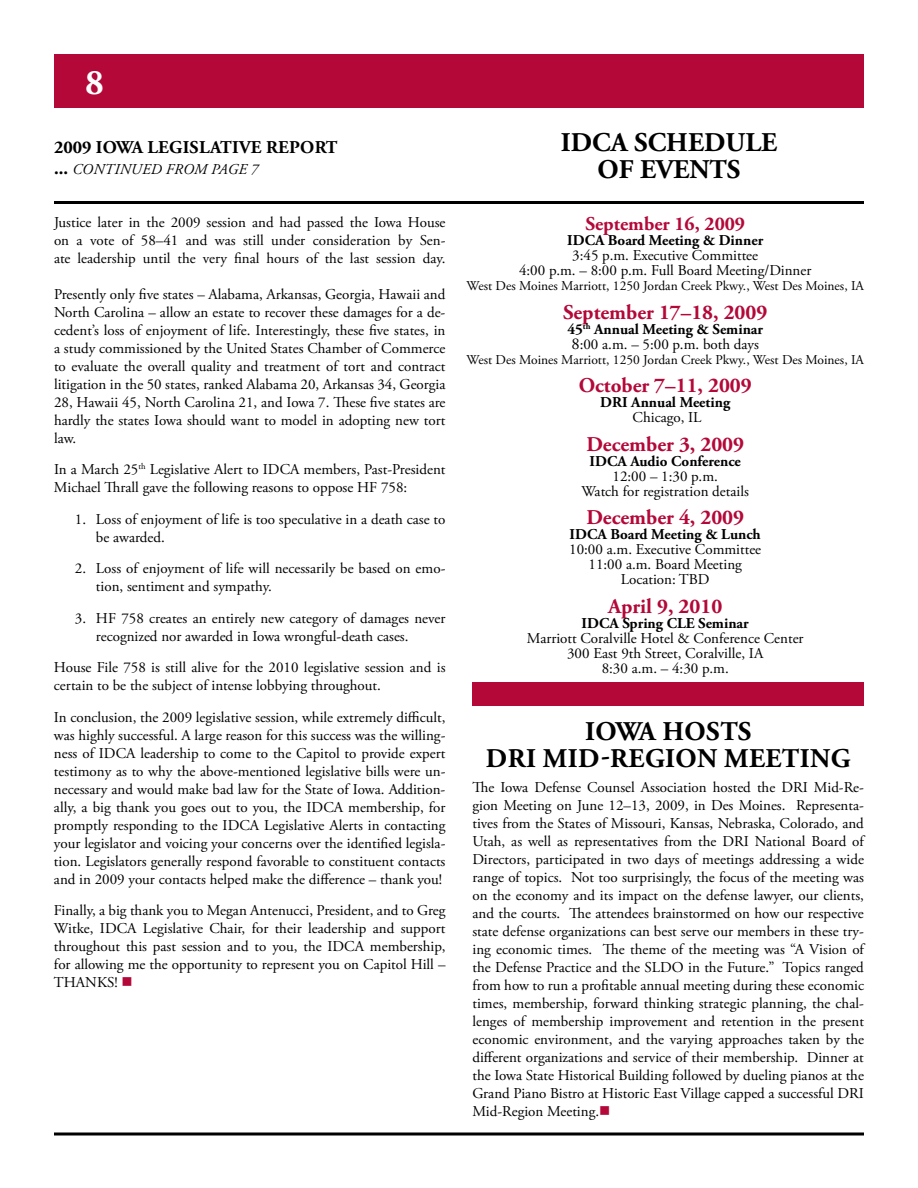
<style>
.page{position:relative;width:918px;height:1188px;background:#fff}
.page>*{position:absolute;margin:0;border:0;box-sizing:border-box;transform-origin:0 0}
.t1{font:700 36px "Adobe Garamond Pro";color:#fff}
.t2{font:700 27px/27px "Adobe Garamond Pro";letter-spacing:.01em;color:#000;text-align:center}
.t3{font:700 21px "Adobe Garamond Pro";color:#b30838}
.t4{font:700 19.5px "Adobe Garamond Pro";color:#b30838}
.t5{font:700 18px "Adobe Garamond Pro";letter-spacing:.015em;color:#000}
.t6{font:15px/18px "Adobe Garamond Pro";color:#000}
.t7{font:700 15px "Adobe Garamond Pro";color:#000}
.t8{font:italic 15px "Adobe Garamond Pro";letter-spacing:.015em;color:#000}
.t9{font:13.5px "Adobe Garamond Pro";color:#000}
.s1{font-weight:700;font-style:normal;font-size:18px}
.s2{color:#b30838}
.s3{font-weight:700}
.s4{font-size:16.5px}
</style>
<div class="page">
<div style="left:54px;top:54px;width:810px;height:54px;background:#b30838"></div>
<hr style="left:54px;top:201px;width:810px;height:3px;background:#000">
<svg style="left:54px;top:1132px;width:810px;height:4px;background:#3f3f3f"></svg>
<div style="left:472px;top:682px;width:392px;height:24px;background:#b30838"></div>
<h1 class="t1" style="left:85px;top:61px;width:20px">8</h1>
<p class="t5" style="left:54px;top:137px;width:131px">2009 Iowa Legislati</p>
<p class="t5" style="left:239px;top:137px;width:83px">ve Rep ort</p>
<p class="t8" style="left:54px;top:161px;width:95px"><span class="s1">...</span> CONTINUED</p>
<p class="t8" style="left:166px;top:161px;width:94px">FROM PA GE 7</p>
<p class="t6" style="left:54px;top:214px;width:393px;text-align:justify">Justice later in the 2009 session and had passed the Iowa House on a vote of 58–41 and was still under consideration by Sen&shy;ate leadership until the very final hours of the last session day.</p>
<p class="t6" style="left:54px;top:286px;width:393px;text-align:justify">Presently only five states – Alabama, Arkansas, Georgia, Hawaii and North Carolina – allow an estate to recover these damages for a de&shy;cedent’s loss of enjoyment of life. Interestingly, these five states, in a study commissioned by the United States Chamber of Commerce to evaluate the overall quality and treatment of tort and contract litigation in the 50 states, ranked Alabama 20, Arkansas 34, Georgia 28, Hawaii 45, North Carolina 21, and Iowa 7. These five states are hardly the states Iowa should want to model in adopting new tort law.</p>
<p class="t6" style="left:54px;top:461px;width:393px">In a March 25<sup>th</sup> Legislative Alert to IDCA members, Past-President<br>Michael Thrall gave the following reasons to oppose HF 758:</p>
<p class="t6" style="left:96px;top:511px;width:351px;text-indent:-21px">1. Loss of enjoyment of life is too speculative in a death case to be awarded.</p>
<p class="t6" style="left:96px;top:560px;width:351px;text-indent:-21px">2. Loss of enjoyment of life will necessarily be based on emo&shy;tion, sentiment and sympathy.</p>
<p class="t6" style="left:96px;top:610px;width:351px;text-indent:-21px">3. HF 758 creates an entirely new category of damages never recognized nor awarded in Iowa wrongful-death cases.</p>
<p class="t6" style="left:54px;top:659px;width:393px">House File 758 is still alive for the 2010 legislative session and is certain to be the subject of intense lobbying throughout.</p>
<p class="t6" style="left:54px;top:709px;width:393px;text-align:justify">In conclusion, the 2009 legislative session, while extremely difficult, was highly successful. A large reason for this success was the willing&shy;ness of IDCA leadership to come to the Capitol to provide expert testimony as to why the above-mentioned legislative bills were un&shy;necessary and would make bad law for the State of Iowa. Addition&shy;ally, a big thank you goes out to you, the IDCA membership, for promptly responding to the IDCA Legislative Alerts in contacting your legislator and voicing your concerns over the identified legisla&shy;tion. Legislators generally respond favorable to constituent contacts and in 2009 your contacts helped make the difference – thank you!</p>
<p class="t6" style="left:54px;top:902px;width:393px;text-align:justify">Finally, a big thank you to Megan Antenucci, President, and to Greg Witke, IDCA Legislative Chair, for their leadership and support throughout this past session and to you, the IDCA membership, for allowing me the opportunity to represent you on Capitol Hill – THANKS! <span class="s2">■</span></p>
<h2 class="t2" style="left:561px;top:129px;width:218px">IDCA SCHEDULE<br>OF EVENTS</h2>
<h3 class="t4" style="left:585px;top:213px;width:161px">September 16, 2009</h3>
<p class="t7" style="left:567px;top:232px;width:198px">IDCA Board Meeting &amp; Dinner</p>
<p class="t6" style="left:519px;top:248px;width:294px;line-height:15px;text-align:center">3:45 p.m. Executive Committee<br>4:00 p.m. – 8:00 p.m. Full Board Meeting/Dinner</p>
<p class="t9" style="left:466px;top:278px;width:399px">West Des Moines Marriott, 1250 Jordan Creek Pkwy., West Des Moines, IA</p>
<h3 class="t3" style="left:563px;top:300px;width:206px">September 17–18, 2009</h3>
<p class="t6" style="left:567px;top:322px;width:197px;line-height:15px"><span class="s3">45</span><sup>th</sup> <span class="s3">Annual Meeting &amp; Seminar<br></span><span class="s4">8</span>:00 a.m. – 5:00 p.m. both days</p>
<p class="t9" style="left:466px;top:351px;width:399px">West Des Moines Marriott, 1250 Jordan Creek Pkwy., West Des Moines, IA</p>
<h3 class="t3" style="left:579px;top:373px;width:175px">October 7–11, 2009</h3>
<p class="t7" style="left:600px;top:394px;width:132px">DRI Annual Meeting</p>
<p class="t6" style="left:633px;top:409px;width:70px">Chicago, IL</p>
<h3 class="t3" style="left:586px;top:432px;width:159px">December 3, 2009</h3>
<p class="t7" style="left:590px;top:452px;width:153px">IDCA Audio Conference</p>
<p class="t6" style="left:582px;top:469px;width:169px;line-height:15px;text-align:center">12:00 – 1:30 p.m.<br>Watch for registration details</p>
<h3 class="t3" style="left:586px;top:505px;width:159px">December 4, 2009</h3>
<p class="t7" style="left:570px;top:526px;width:193px">IDCA Board Meeting &amp; Lunch</p>
<p class="t6" style="left:569px;top:542px;width:194px;line-height:15px;text-align:center">10:00 a.m. Executive Committee<br>11:00 a.m. Board Meeting<br>Location: TBD</p>
<h3 class="t3" style="left:608px;top:594px;width:116px">April 9, 2010</h3>
<p class="t7" style="left:582px;top:614px;width:169px">IDCA Spring CLE Seminar</p>
<p class="t6" style="left:527px;top:631px;width:278px;line-height:15px;text-align:center">Marriott Coralville Hotel &amp; Conference Center<br>300 East 9th Street, Coralville, IA<br>8:30 a.m. – 4:30 p.m.</p>
<h2 class="t2" style="left:486px;top:719px;width:365px">IOWA HOSTS<br>DRI MID-REGION MEETING</h2>
<p class="t6" style="left:472px;top:779px;width:393px;text-align:justify">The Iowa Defense Counsel Association hosted the DRI Mid-Re&shy;gion Meeting on June 12–13, 2009, in Des Moines. Representa&shy;tives from the States of Missouri, Kansas, Nebraska, Colorado, and Utah, as well as representatives from the DRI National Board of Directors, participated in two days of meetings addressing a wide range of topics. Not too surprisingly, the focus of the meeting was on the economy and its impact on the defense lawyer, our clients, and the courts. The attendees brainstormed on how our respective state defense organizations can best serve our members in these try&shy;ing economic times. The theme of the meeting was “A Vision of the Defense Practice and the SLDO in the Future.” Topics ranged from how to run a profitable annual meeting during these economic times, membership, forward thinking strategic planning, the chal&shy;lenges of membership improvement and retention in the present economic environment, and the varying approaches taken by the different organizations and service of their membership. Dinner at the Iowa State Historical Building followed by dueling pianos at the Grand Piano Bistro at Historic East Village capped a successful DRI Mid-Region Meeting.<span class="s2">■</span></p>
</div>
